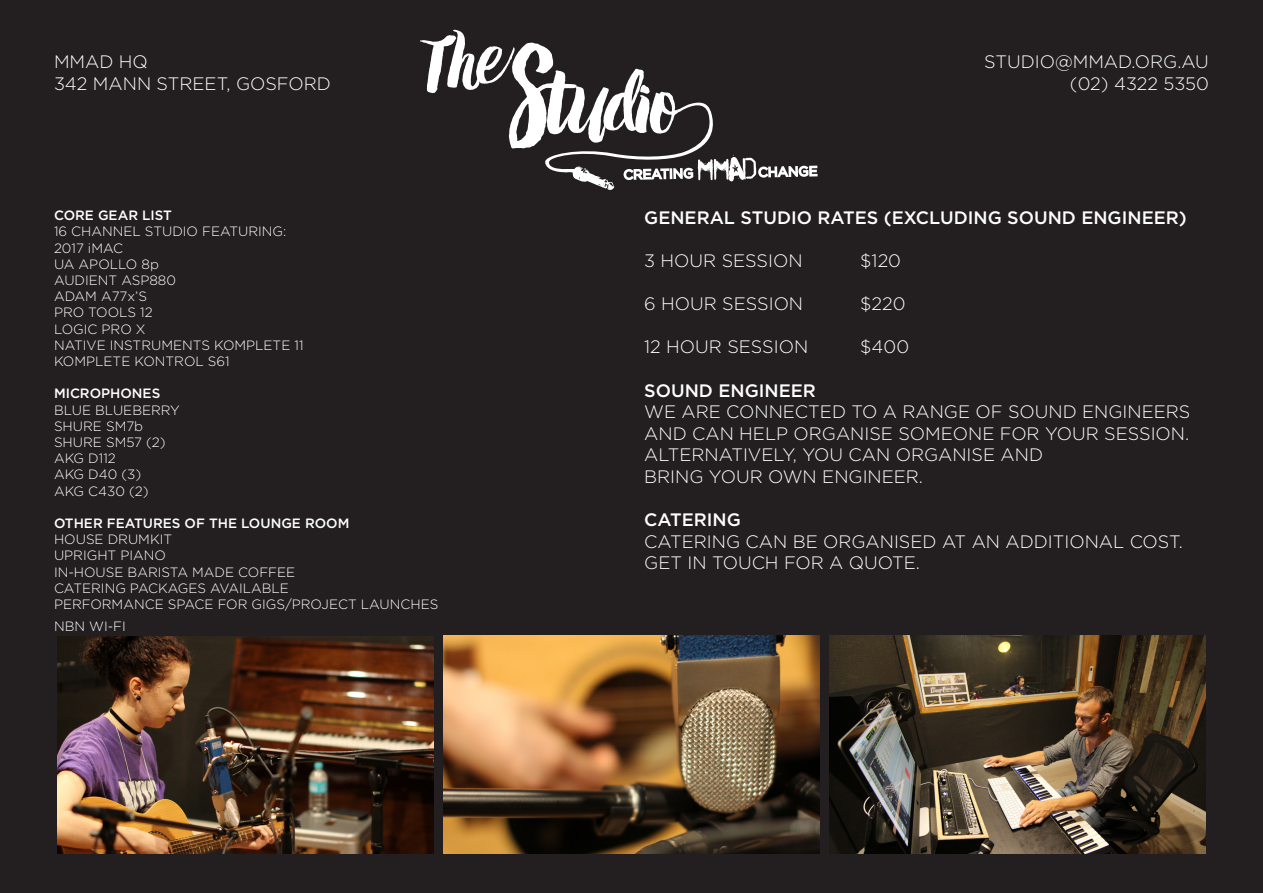
<style>
.page{position:relative;width:1263px;height:893px;background:#231f20}
.page>*{position:absolute;margin:0;border:0;box-sizing:border-box;transform-origin:0 0}
.t1{font:300 18px/21.6px "Gotham";color:#fff;text-align:justify}
.t2{font:500 18px "Gotham";color:#fff}
.t3{font:300 13.5px "Gotham";color:#fff}
.t4{font:500 13.5px "Gotham";color:#fff}
</style>
<div class="page">
<svg style="left:420px;top:30px;width:397px;height:160px"></svg>
<img style="left:58px;top:636px;width:375px;height:218px">
<img style="left:830px;top:636px;width:375px;height:217px">
<img style="left:444px;top:636px;width:375px;height:217px">
<p class="t1" style="left:54px;top:51px;width:95px">MMAD HQ</p>
<p class="t1" style="left:54px;top:72px;width:278px">342 MANN STREET, GOSFORD</p>
<p class="t4" style="left:54px;top:207px;width:119px">CORE GEAR LIST</p>
<p class="t3" style="left:54px;top:223px;width:234px">16 CHANNEL STUDIO FEATURING:</p>
<p class="t3" style="left:54px;top:239px;width:71px">2017 iMAC</p>
<p class="t3" style="left:54px;top:255px;width:106px">UA APOLLO 8p</p>
<p class="t3" style="left:54px;top:272px;width:124px">AUDIENT ASP880</p>
<p class="t3" style="left:54px;top:288px;width:95px">ADAM A77x’S</p>
<p class="t3" style="left:54px;top:304px;width:100px">PRO TOOLS 12</p>
<p class="t3" style="left:54px;top:320px;width:93px">LOGIC PRO X</p>
<p class="t3" style="left:54px;top:336px;width:251px">NATIVE INSTRUMENTS KOMPLETE 11</p>
<p class="t3" style="left:54px;top:353px;width:177px">KOMPLETE KONTROL S61</p>
<p class="t4" style="left:54px;top:385px;width:108px">MICROPHONES</p>
<p class="t3" style="left:54px;top:401px;width:127px">BLUE BLUEBERRY</p>
<p class="t3" style="left:54px;top:417px;width:91px">SHURE SM7b</p>
<p class="t3" style="left:54px;top:434px;width:113px">SHURE SM57 (2)</p>
<p class="t3" style="left:54px;top:450px;width:63px">AKG D112</p>
<p class="t3" style="left:54px;top:466px;width:89px">AKG D40 (3)</p>
<p class="t3" style="left:54px;top:482px;width:96px">AKG C430 (2)</p>
<p class="t4" style="left:54px;top:514px;width:297px">OTHER FEATURES OF THE LOUNGE ROOM</p>
<p class="t3" style="left:54px;top:531px;width:120px">HOUSE DRUMKIT</p>
<p class="t3" style="left:54px;top:547px;width:113px">UPRIGHT PIANO</p>
<p class="t3" style="left:54px;top:563px;width:243px">IN-HOUSE BARISTA MADE COFFEE</p>
<p class="t3" style="left:54px;top:579px;width:236px">CATERING PACKAGES AVAILABLE</p>
<p class="t3" style="left:54px;top:596px;width:386px">PERFORMANCE SPACE FOR GIGS/PROJECT LAUNCHES</p>
<p class="t3" style="left:54px;top:617px;width:73px">NBN WI-FI</p>
<p class="t1" style="left:984px;top:51px;width:226px">STUDIO@MMAD.ORG.AU</p>
<p class="t1" style="left:1070px;top:72px;width:141px">(02) 4322 5350</p>
<p class="t2" style="left:644px;top:206px;width:544px">GENERAL STUDIO RATES (EXCLUDING SOUND ENGINEER)</p>
<p class="t1" style="left:644px;top:249px;width:160px">3 HOUR SESSION</p>
<p class="t1" style="left:860px;top:249px;width:42px">$120</p>
<p class="t1" style="left:644px;top:293px;width:160px">6 HOUR SESSION</p>
<p class="t1" style="left:860px;top:293px;width:47px">$220</p>
<p class="t1" style="left:644px;top:336px;width:166px">12 HOUR SESSION</p>
<p class="t1" style="left:860px;top:336px;width:50px">$400</p>
<p class="t2" style="left:644px;top:378px;width:173px">SOUND ENGINEER</p>
<p class="t1" style="left:644px;top:401px;width:548px">WE ARE CONNECTED TO A RANGE OF SOUND ENGINEERS AND CAN HELP ORGANISE SOMEONE FOR YOUR SESSION.<br>ALTERNATIVELY, YOU CAN ORGANISE AND</p>
<p class="t1" style="left:644px;top:465px;width:280px">BRING YOUR OWN ENGINEER.</p>
<p class="t2" style="left:644px;top:508px;width:98px">CATERING</p>
<p class="t1" style="left:644px;top:530px;width:540px">CATERING CAN BE ORGANISED AT AN ADDITIONAL COST.<br>GET IN TOUCH FOR A QUOTE.</p>
</div>
